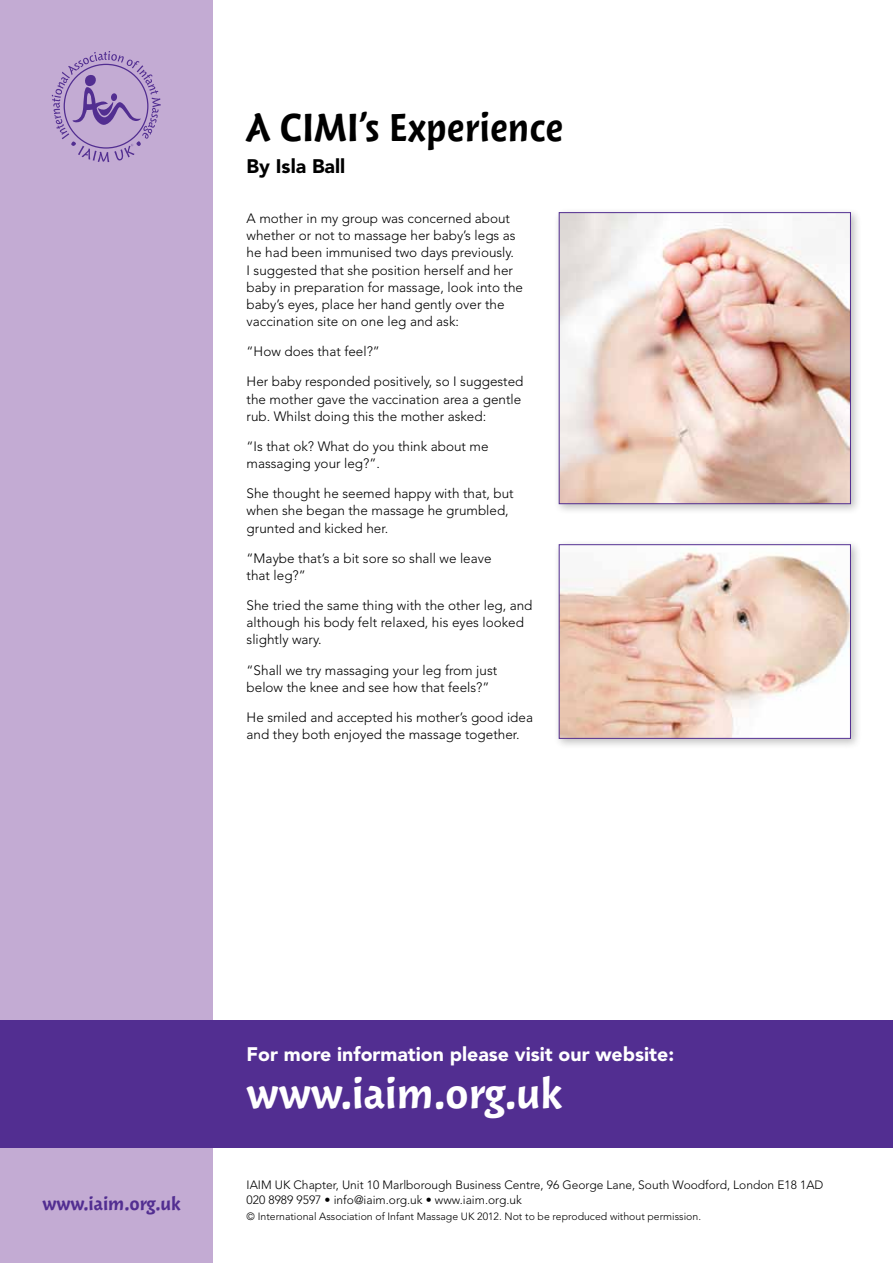
<style>
.page{position:relative;width:893px;height:1263px;background:#fff}
.page>*{position:absolute;margin:0;border:0;box-sizing:border-box;transform-origin:0 0}
.t1{font:600 48px "Woodland ITC";color:#fff}
.t2{font:600 45px "Woodland ITC";color:#000;scale:.94 1}
.t3{font:600 21px "Woodland ITC";color:#522e91}
.t4{font:900 19.5px "Avenir LT Std";color:#fff}
.t5{font:900 19.5px "Avenir LT Std";color:#000}
.t6{font:300 13.5px/17.2px "Avenir LT Std";color:#000}
.t7{font:300 12px/14.4px "Avenir LT Std";color:#000}
.t8{font:300 10.5px "Avenir LT Std";color:#000}
</style>
<div class="page">
<div style="left:0;top:0;width:213px;height:1263px;background:#c3abd3"></div>
<svg style="left:52px;top:51px;width:109px;height:111px"></svg>
<div style="left:0;top:1020px;width:893px;height:128px;background:#522e91"></div>
<div style="left:554px;top:539px;width:308px;height:211px;background:#000;opacity:.25"></div>
<img style="left:561px;top:546px;width:288px;height:191px">
<div style="left:559px;top:544px;width:292px;height:195px;border:1px solid #522e91"></div>
<div style="left:554px;top:207px;width:308px;height:308px;background:#000;opacity:.25"></div>
<img style="left:561px;top:214px;width:288px;height:288px">
<div style="left:559px;top:212px;width:292px;height:292px;border:1px solid #522e91"></div>
<h2 class="t2" style="left:247px;top:103px;width:338px">A CIMI’s Experience</h2>
<h3 class="t5" style="left:247px;top:154px;width:100px">By Isla Ball</h3>
<p class="t6" style="left:247px;top:210px;width:278px">A mother in my group was concerned about whether or not to massage her baby’s legs as he had been immunised two days previously.<br>I suggested that she position herself and her baby in preparation for massage, look into the baby’s eyes, place her hand gently over the vaccination site on one leg and ask:</p>
<p class="t6" style="left:247px;top:343px;width:135px">“How does that feel?”</p>
<p class="t6" style="left:247px;top:373px;width:278px">Her baby responded positively, so I suggested the mother gave the vaccination area a gentle rub. Whilst doing this the mother asked:</p>
<p class="t6" style="left:247px;top:438px;width:243px">“Is that ok? What do you think about me massaging your leg?”.</p>
<p class="t6" style="left:247px;top:485px;width:269px">She thought he seemed happy with that, but when she began the massage he grumbled, grunted and kicked her.</p>
<p class="t6" style="left:247px;top:549px;width:246px">“Maybe that’s a bit sore so shall we leave that leg?”</p>
<p class="t6" style="left:247px;top:597px;width:287px">She tried the same thing with the other leg, and although his body felt relaxed, his eyes looked slightly wary.</p>
<p class="t6" style="left:247px;top:661px;width:252px">“Shall we try massaging your leg from just below the knee and see how that feels?”</p>
<p class="t6" style="left:247px;top:708px;width:288px">He smiled and accepted his mother’s good idea and they both enjoyed the massage together.</p>
<h3 class="t3" style="left:43px;top:1192px;width:139px">www.iaim.org.uk</h3>
<h3 class="t4" style="left:247px;top:1042px;width:429px">For more information please visit our website:</h3>
<h1 class="t1" style="left:247px;top:1068px;width:317px">www.iaim.org.uk</h1>
<p class="t7" style="left:247px;top:1178px;width:578px">IAIM UK Chapter, Unit 10 Marlborough Business Centre, 96 George Lane, South Woodford, London E18 1AD<br>020 8989 9597 • info@iaim.org.uk • www.iaim.org.uk</p>
<p class="t8" style="left:247px;top:1211px;width:456px">© International Association of Infant Massage UK 2012. Not to be reproduced without permission.</p>
</div>
